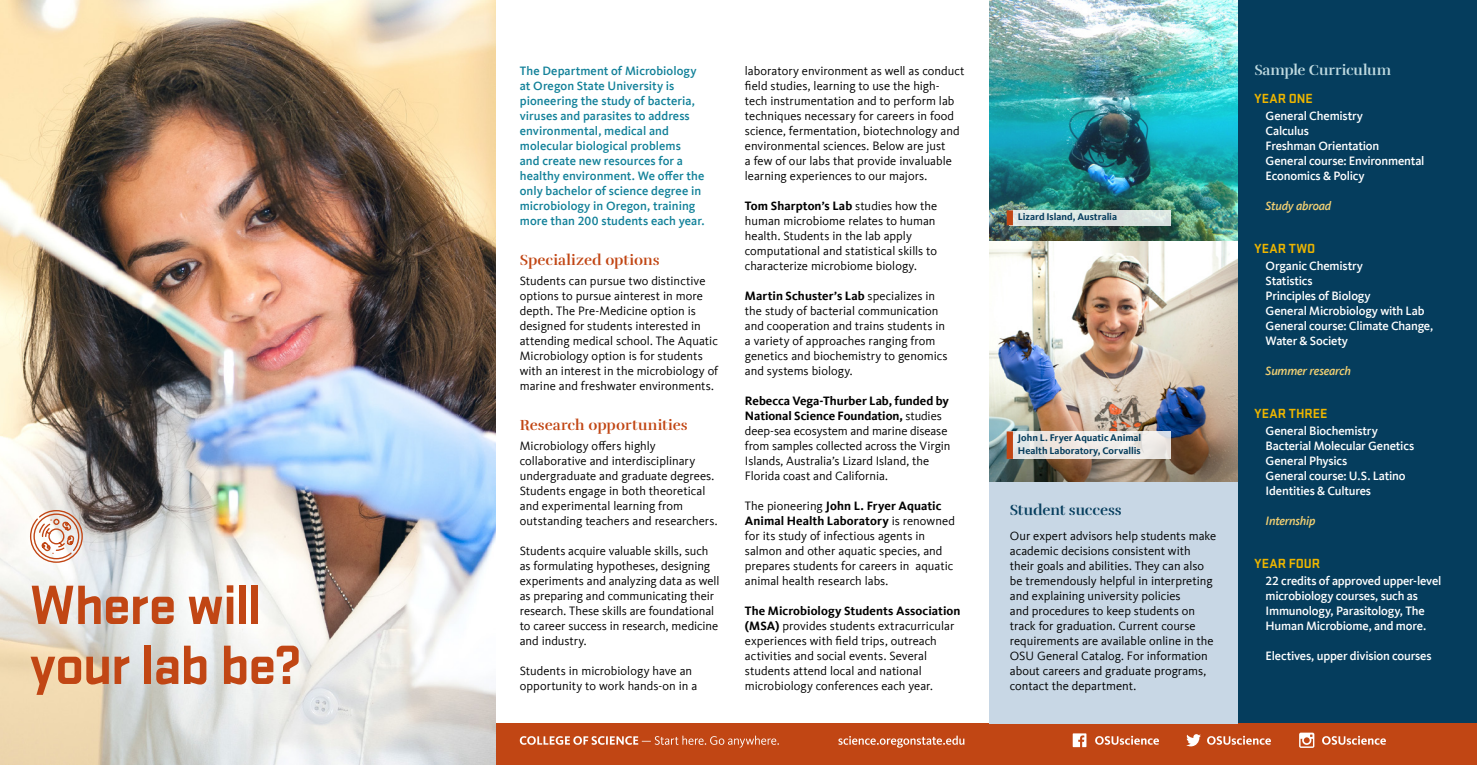
<style>
.page{position:relative;width:1477px;height:765px;background:#fff}
.page>*{position:absolute;margin:0;border:0;box-sizing:border-box;transform-origin:0 0}
.t1{font:700 57.5px/60px "Stratum 2";letter-spacing:-.035em;color:#c14614}
.t2{font:15px "Rufina Stencil Bold";letter-spacing:.005em;color:#c14614}
.t3{font:15px "Rufina Stencil Bold";letter-spacing:-.015em;color:#bfdae0}
.t4{font:15px "Rufina Stencil Bold";letter-spacing:-.005em;color:#053d5d}
.t5{font:700 13.75px "Stratum 2";letter-spacing:.015em;color:#edb500}
.t6{font:12.5px/15px "Kievit Offc";color:#000}
.t7{font:500 12.5px/15px "Kievit Offc";letter-spacing:-.015em;color:#fff}
.t8{font:500 12.5px/15px "Kievit Offc";letter-spacing:.005em;color:#128199}
.t9{font:italic 500 12.5px "Kievit Offc";letter-spacing:-.02em;color:#f0cf73}
.t10{font:700 10px/12.5px "Kievit Offc";color:#053d5d}
.s1{font-weight:700}
</style>
<div class="page">
<img style="left:989px;top:0;width:248px;height:482px">
<div style="left:1237px;top:0;width:239px;height:765px;background:#053d5d"></div>
<div style="left:0;top:724px;width:1476px;height:41px;background:#c14614"></div>
<img style="left:0;top:0;width:495px;height:765px">
<div style="left:988px;top:482px;width:249px;height:242px;background:#c8d7e5"></div>
<svg style="left:1012px;top:432px;width:158px;height:27px;background:#ebe7e3"></svg>
<div style="left:1006px;top:431px;width:6px;height:28px;background:#c14614"></div>
<div style="left:1009px;top:210px;width:161px;height:15px;background:#dbe4e2"></div>
<div style="left:1006px;top:210px;width:6px;height:15px;background:#c14614"></div>
<svg style="left:29px;top:509px;width:54px;height:55px"></svg>
<svg style="left:1072px;top:733px;width:14px;height:14px"></svg>
<svg style="left:1095px;top:736px;width:63px;height:9px"></svg>
<svg style="left:1186px;top:734px;width:14px;height:12px"></svg>
<svg style="left:1207px;top:736px;width:63px;height:9px"></svg>
<svg style="left:1299px;top:733px;width:15px;height:15px"></svg>
<svg style="left:1322px;top:736px;width:63px;height:9px"></svg>
<svg style="left:519px;top:736px;width:259px;height:12px"></svg>
<svg style="left:838px;top:736px;width:126px;height:12px"></svg>
<h1 class="t1" style="left:30px;top:572px;width:273px">Where will your lab be?</h1>
<p class="t8" style="left:519px;top:63px;width:186px">The Department of Microbiology at Oregon State University is pioneering the study of bacteria, viruses and parasites to address environmental, medical and molecular biological problems<br>and create new resources for a healthy environment. We offer the only bachelor of science degree in microbiology in Oregon, training more than 200 students each year.</p>
<p class="t2" style="left:519px;top:250px;width:141px">Specialized options</p>
<p class="t6" style="left:519px;top:274px;width:200px">Students can pursue two distinctive options to pursue ainterest in more depth. The Pre-Medicine option is designed for students interested in attending medical school. The Aquatic Microbiology option is for students with an interest in the microbiology of marine and freshwater environments.</p>
<p class="t2" style="left:519px;top:415px;width:169px">Research opportunities</p>
<p class="t6" style="left:519px;top:439px;width:199px">Microbiology offers highly collaborative and interdisciplinary undergraduate and graduate degrees.<br>Students engage in both theoretical and experimental learning from outstanding teachers and researchers.</p>
<p class="t6" style="left:519px;top:544px;width:201px">Students acquire valuable skills, such as formulating hypotheses, designing experiments and analyzing data as well as preparing and communicating their research. These skills are foundational to career success in research, medicine and industry.</p>
<p class="t6" style="left:519px;top:664px;width:179px">Students in microbiology have an opportunity to work hands-on in a</p>
<p class="t6" style="left:744px;top:64px;width:221px">laboratory environment as well as conduct field studies, learning to use the high&shy;tech instrumentation and to perform lab techniques necessary for careers in food science, fermentation, biotechnology and environmental sciences. Below are just<br>a few of our labs that provide invaluable learning experiences to our majors.</p>
<p class="t6" style="left:744px;top:199px;width:194px"><span class="s1">Tom Sharpton’s Lab</span> studies how the human microbiome relates to human health. Students in the lab apply computational and statistical skills to characterize microbiome biology.</p>
<p class="t6" style="left:744px;top:289px;width:204px"><span class="s1">Martin Schuster’s Lab</span> specializes in the study of bacterial communication and cooperation and trains students in a variety of approaches ranging from genetics and biochemistry to genomics and systems biology.</p>
<p class="t6" style="left:744px;top:394px;width:207px"><span class="s1">Rebecca Vega-Thurber Lab, funded by National Science Foundation,</span> studies deep-sea ecosystem and marine disease from samples collected across the Virgin Islands, Australia’s Lizard Island, the Florida coast and California.</p>
<p class="t6" style="left:744px;top:499px;width:211px">The pioneering <span class="s1">John L. Fryer Aquatic Animal Health Laboratory</span> is renowned for its study of infectious agents in salmon and other aquatic species, and prepares students for careers in aquatic animal health research labs.</p>
<p class="t6" style="left:744px;top:604px;width:217px"><span class="s1">The Microbiology Students Association (MSA)</span> provides students extracurricular experiences with field trips, outreach activities and social events. Several students attend local and national microbiology conferences each year.</p>
<p class="t10" style="left:1017px;top:211px;width:101px">Lizard Island, Australia</p>
<p class="t10" style="left:1017px;top:432px;width:125px">John L. Fryer Aquatic Animal<br>Health Laboratory, Corvallis</p>
<p class="t4" style="left:1009px;top:501px;width:113px">Student success</p>
<p class="t6" style="left:1009px;top:529px;width:208px">Our expert advisors help students make academic decisions consistent with their goals and abilities. They can also be tremendously helpful in interpreting and explaining university policies<br>and procedures to keep students on track for graduation. Current course requirements are available online in the OSU General Catalog. For information about careers and graduate programs, contact the department.</p>
<p class="t3" style="left:1253px;top:61px;width:138px">Sample Curriculum</p>
<p class="t5" style="left:1253px;top:88px;width:60px">YEAR ONE</p>
<p class="t7" style="left:1265px;top:108px;width:160px">General Chemistry<br>Calculus<br>Freshman Orientation<br>General course: Environmental<br>Economics &amp; Policy</p>
<p class="t9" style="left:1265px;top:198px;width:67px">Study abroad</p>
<p class="t5" style="left:1253px;top:238px;width:63px">YEAR TWO</p>
<p class="t7" style="left:1265px;top:258px;width:169px">Organic Chemistry<br>Statistics<br>Principles of Biology<br>General Microbiology with Lab<br>General course: Climate Change,<br>Water &amp; Society</p>
<p class="t9" style="left:1265px;top:363px;width:87px">Summer research</p>
<p class="t5" style="left:1253px;top:403px;width:75px">YEAR THREE</p>
<p class="t7" style="left:1265px;top:423px;width:150px">General Biochemistry<br>Bacterial Molecular Genetics<br>General Physics<br>General course: U.S. Latino<br>Identities &amp; Cultures</p>
<p class="t9" style="left:1265px;top:513px;width:51px">Internship</p>
<p class="t5" style="left:1253px;top:553px;width:67px">YEAR FOUR</p>
<p class="t7" style="left:1265px;top:573px;width:177px">22 credits of approved upper-level microbiology courses, such as<br>Immunology, Parasitology, The<br>Human Microbiome, and more.</p>
<p class="t7" style="left:1265px;top:648px;width:167px">Electives, upper division courses</p>
</div>
